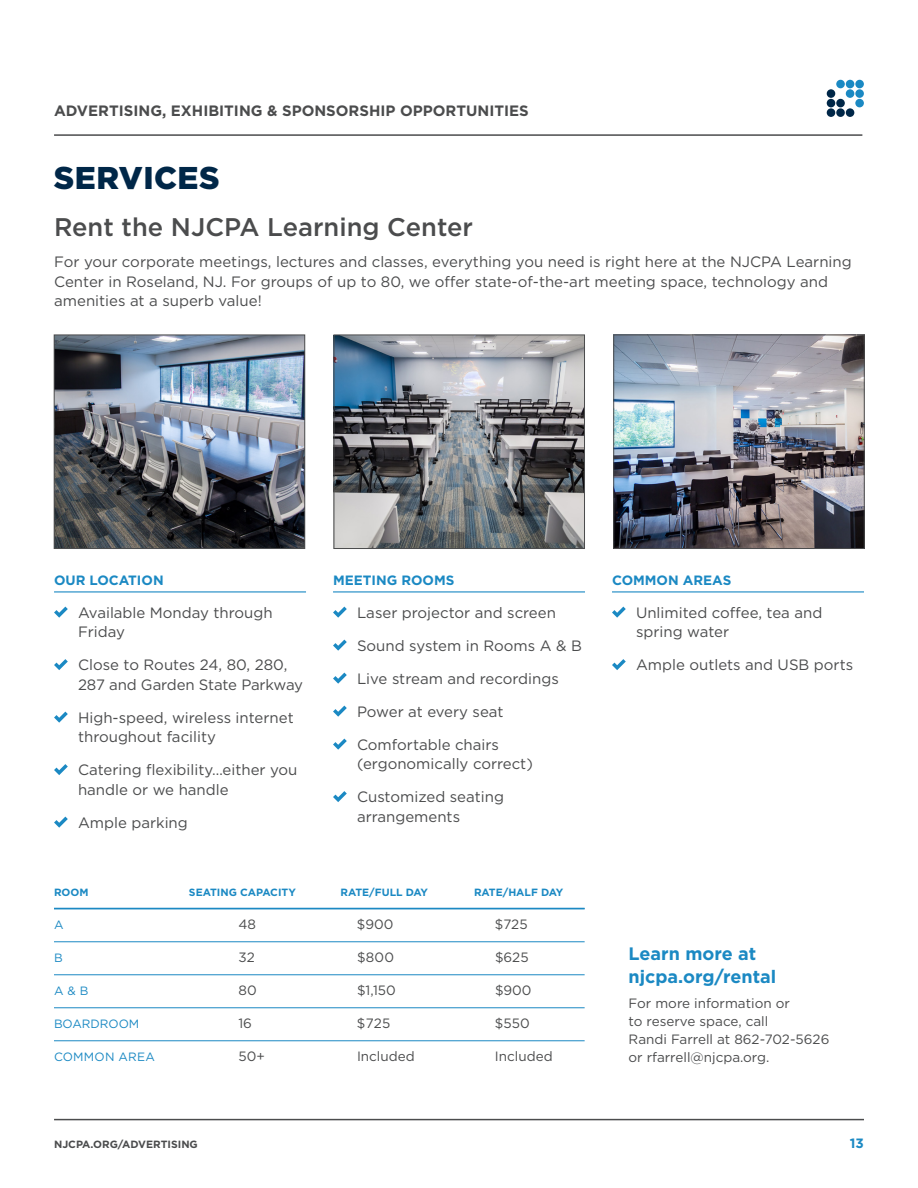
<style>
.page{position:relative;width:918px;height:1188px;background:#fff}
.page>*{position:absolute;margin:0;border:0;box-sizing:border-box;transform-origin:0 0}
.Subhead_title{font:900 31.5px "Gotham";letter-spacing:.015em;color:#002748}
.Body_Text{font:500 25.5px "Gotham";color:#4b4c4d}
.Body_Text-2{font:700 18px/22.5px "Gotham";color:#1b89c3}
.Subhead_2{font:15px/19.5px "Gotham";color:#4b4c4d}
.Body_Text-3{font:15px/19.5px "Gotham";color:#4b4c4d}
.t1{font:700 15px "Gotham";color:#4b4c4d}
.Body_Text-4{font:13.5px/18px "Gotham";color:#4b4c4d}
.Rates{font:13.5px "Gotham";color:#4b4c4d}
.Subhead_2-2{font:700 13.5px "Gotham";color:#1b89c3}
.Rates-2{font:12px "Gotham";color:#1b89c3}
.Rates-3{font:12px "Gotham";letter-spacing:.02em;color:#1b89c3}
.Rates-4{font:700 10.5px "Gotham";color:#1b89c3}
.t2{font:700 10.5px "Gotham";color:#4b4c4d}
</style>
<div class="page">
<hr style="left:54px;top:1119px;width:810px;height:1px;background:#4b4c4d">
<hr style="left:54px;top:134px;width:808px;height:2px;background:#4b4c4d">
<div style="left:827px;top:89px;width:8px;height:9px;background:#002748;border-radius:50%"></div>
<div style="left:827px;top:99px;width:8px;height:8px;background:#002748;border-radius:50%"></div>
<div style="left:836px;top:80px;width:9px;height:8px;background:#1b89c3;border-radius:50%"></div>
<div style="left:846px;top:80px;width:8px;height:8px;background:#1b89c3;border-radius:50%"></div>
<div style="left:855px;top:80px;width:9px;height:8px;background:#1b89c3;border-radius:50%"></div>
<div style="left:846px;top:89px;width:8px;height:9px;background:#1b89c3;border-radius:50%"></div>
<div style="left:855px;top:89px;width:9px;height:9px;background:#1b89c3;border-radius:50%"></div>
<div style="left:836px;top:99px;width:9px;height:8px;background:#002748;border-radius:50%"></div>
<div style="left:855px;top:99px;width:9px;height:8px;background:#1b89c3;border-radius:50%"></div>
<div style="left:827px;top:108px;width:8px;height:9px;background:#002748;border-radius:50%"></div>
<div style="left:836px;top:108px;width:9px;height:9px;background:#002748;border-radius:50%"></div>
<div style="left:846px;top:108px;width:8px;height:9px;background:#002748;border-radius:50%"></div>
<hr style="left:54px;top:591px;width:252px;height:1px;background:#1b89c3">
<svg style="left:54px;top:607px;width:14px;height:11px"></svg>
<svg style="left:54px;top:659px;width:14px;height:11px"></svg>
<svg style="left:54px;top:712px;width:14px;height:11px"></svg>
<svg style="left:54px;top:764px;width:14px;height:11px"></svg>
<svg style="left:54px;top:817px;width:14px;height:11px"></svg>
<hr style="left:333px;top:591px;width:252px;height:1px;background:#1b89c3">
<svg style="left:333px;top:607px;width:14px;height:11px"></svg>
<svg style="left:333px;top:640px;width:14px;height:11px"></svg>
<svg style="left:333px;top:673px;width:14px;height:11px"></svg>
<svg style="left:333px;top:706px;width:14px;height:11px"></svg>
<svg style="left:333px;top:739px;width:14px;height:11px"></svg>
<svg style="left:333px;top:791px;width:14px;height:11px"></svg>
<hr style="left:612px;top:591px;width:252px;height:1px;background:#1b89c3">
<svg style="left:612px;top:607px;width:14px;height:11px"></svg>
<svg style="left:612px;top:659px;width:14px;height:11px"></svg>
<img style="left:56px;top:337px;width:247px;height:210px">
<div style="left:54px;top:335px;width:251px;height:214px;border:1px solid #4b4c4d"></div>
<img style="left:336px;top:337px;width:247px;height:210px">
<div style="left:334px;top:335px;width:251px;height:214px;border:1px solid #4b4c4d"></div>
<img style="left:616px;top:337px;width:246px;height:210px">
<div style="left:614px;top:335px;width:250px;height:214px;border:1px solid #4b4c4d"></div>
<hr style="left:54px;top:908px;width:531px;height:1px;background:#1b89c3">
<hr style="left:54px;top:941px;width:531px;height:1px;background:#1b89c3">
<hr style="left:54px;top:974px;width:531px;height:1px;background:#1b89c3">
<hr style="left:54px;top:1007px;width:531px;height:1px;background:#1b89c3">
<hr style="left:54px;top:1040px;width:531px;height:1px;background:#1b89c3">
<p class="t1" style="left:54px;top:100px;width:476px">ADVERTISING, EXHIBITING &amp; SPONSORSHIP OPPORTUNITIES</p>
<p class="Subhead_title" style="left:54px;top:156px;width:167px">SERVICES</p>
<p class="Body_Text" style="left:54px;top:211px;width:421px">Rent the NJCPA Learning Center</p>
<p class="Body_Text-3" style="left:54px;top:252px;width:799px">For your corporate meetings, lectures and classes, everything you need is right here at the NJCPA Learning<br>Center in Roseland, NJ. For groups of up to 80, we offer state-of-the-art meeting space, technology and amenities at a superb value!</p>
<p class="Subhead_2-2" style="left:54px;top:571px;width:111px">OUR LOCATION</p>
<p class="Subhead_2" style="left:78px;top:602px;width:196px">Available Monday through<br>Friday</p>
<p class="Subhead_2" style="left:78px;top:655px;width:227px">Close to Routes 24, 80, 280,<br>287 and Garden State Parkway</p>
<p class="Subhead_2" style="left:78px;top:707px;width:217px">High-speed, wireless internet throughout facility</p>
<p class="Subhead_2" style="left:78px;top:760px;width:221px">Catering flexibility…either you handle or we handle</p>
<p class="Subhead_2" style="left:78px;top:812px;width:111px">Ample parking</p>
<p class="Subhead_2-2" style="left:333px;top:571px;width:123px">MEETING ROOMS</p>
<p class="Subhead_2" style="left:357px;top:602px;width:200px">Laser projector and screen</p>
<p class="Subhead_2" style="left:357px;top:635px;width:226px">Sound system in Rooms A &amp; B</p>
<p class="Subhead_2" style="left:357px;top:668px;width:203px">Live stream and recordings</p>
<p class="Subhead_2" style="left:357px;top:701px;width:148px">Power at every seat</p>
<p class="Subhead_2" style="left:357px;top:734px;width:177px">Comfortable chairs (ergonomically correct)</p>
<p class="Subhead_2" style="left:357px;top:787px;width:148px">Customized seating arrangements</p>
<p class="Rates-4" style="left:54px;top:886px;width:36px">ROOM</p>
<p class="Rates-4" style="left:189px;top:886px;width:108px">SEATING CAPACITY</p>
<p class="Rates-4" style="left:341px;top:886px;width:89px">RATE/FULL DAY</p>
<p class="Rates-4" style="left:474px;top:886px;width:91px">RATE/HALF DAY</p>
<p class="Rates-2" style="left:54px;top:917px;width:11px">A</p>
<p class="Rates" style="left:238px;top:916px;width:19px">48</p>
<p class="Rates" style="left:357px;top:916px;width:38px">$900</p>
<p class="Rates" style="left:495px;top:916px;width:34px">$725</p>
<p class="Rates-2" style="left:54px;top:950px;width:10px">B</p>
<p class="Rates" style="left:239px;top:949px;width:18px">32</p>
<p class="Rates" style="left:357px;top:949px;width:39px">$800</p>
<p class="Rates" style="left:495px;top:949px;width:35px">$625</p>
<p class="Rates-2" style="left:54px;top:983px;width:36px">A &amp; B</p>
<p class="Rates" style="left:239px;top:982px;width:20px">80</p>
<p class="Rates" style="left:357px;top:982px;width:40px">$1,150</p>
<p class="Rates" style="left:495px;top:982px;width:38px">$900</p>
<p class="Rates-2" style="left:54px;top:1016px;width:87px">BOARDROOM</p>
<p class="Rates" style="left:238px;top:1015px;width:15px">16</p>
<p class="Rates" style="left:357px;top:1015px;width:35px">$725</p>
<p class="Rates" style="left:495px;top:1015px;width:36px">$550</p>
<p class="Rates-3" style="left:54px;top:1049px;width:103px">COMMON AREA</p>
<p class="Rates" style="left:238px;top:1048px;width:28px">50+</p>
<p class="Rates" style="left:357px;top:1048px;width:59px">Included</p>
<p class="Rates" style="left:495px;top:1048px;width:59px">Included</p>
<p class="Subhead_2-2" style="left:612px;top:571px;width:121px">COMMON AREAS</p>
<p class="Subhead_2" style="left:636px;top:602px;width:188px">Unlimited coffee, tea and spring water</p>
<p class="Subhead_2" style="left:636px;top:655px;width:219px">Ample outlets and USB ports</p>
<p class="Body_Text-2" style="left:629px;top:943px;width:149px">Learn more at njcpa.org/rental</p>
<p class="Body_Text-4" style="left:629px;top:994px;width:202px">For more information or<br>to reserve space, call<br>Randi Farrell at 862-702-5626 or rfarrell@njcpa.org.</p>
<p class="t2" style="left:54px;top:1137px;width:145px">NJCPA.ORG/ADVERTISING</p>
<p class="Subhead_2-2" style="left:850px;top:1134px;width:16px">13</p>
</div>
